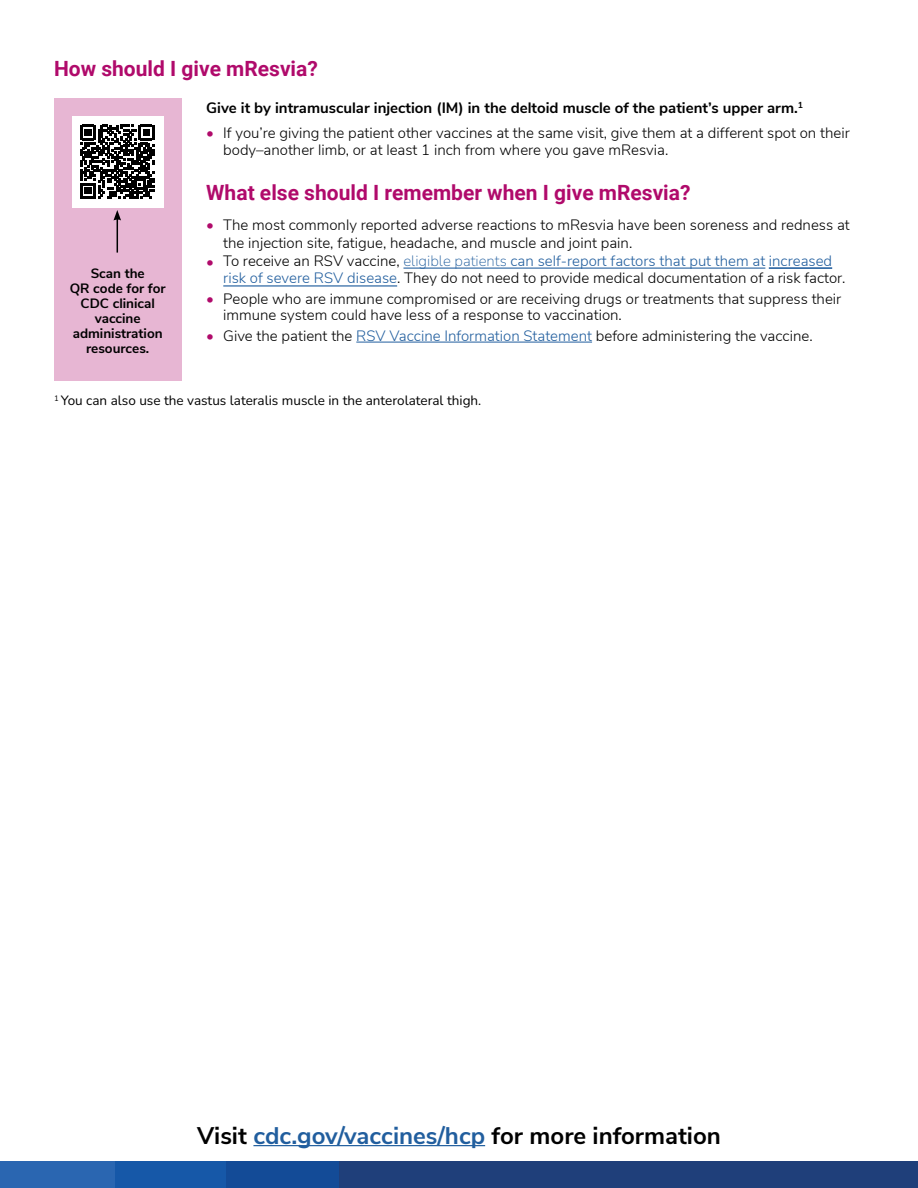
<style>
.page{position:relative;width:918px;height:1188px;background:#fff}
.page>*{position:absolute;margin:0;border:0;box-sizing:border-box;transform-origin:0 0}
.t1{font:700 24px "Nunito Sans";color:#000}
.H2_Subhead{font:700 21px "Roboto";color:#b00a6b}
.t2{font:300 15px/17.9px "Nunito Sans";color:#000}
.t3{font:700 15px "Nunito Sans";color:#000}
.t4{font:300 15px "Nunito Sans";color:#b00a6b}
.P_references{font:13.5px "Nunito";color:#000}
.t5{font:700 13.5px/15px "Nunito Sans";color:#000;text-align:center}
.s1{color:#b00a6b}
.s2{font-family:"Nunito";font-weight:200;color:#215e9e}
.s3{color:#215e9e}
</style>
<div class="page">
<div style="left:339px;top:1161px;width:579px;height:27px;background:#1f3f7a"></div>
<div style="left:226px;top:1161px;width:113px;height:27px;background:#134b97"></div>
<div style="left:112px;top:1161px;width:114px;height:27px;background:#1658a8"></div>
<div style="left:0;top:1161px;width:115px;height:27px;background:#2a66b1"></div>
<div style="left:54px;top:98px;width:127px;height:282px;background:#e7b6d3"></div>
<hr style="left:117px;top:218px;width:1px;height:35px;background:#000">
<svg style="left:113px;top:210px;width:8px;height:11px"></svg>
<div style="left:72px;top:116px;width:92px;height:92px;background:#fff"></div>
<svg style="left:80px;top:125px;width:74px;height:74px"></svg>
<hr style="left:356px;top:342px;width:236px;height:1px;background:#215e9e">
<hr style="left:253px;top:1145px;width:232px;height:1px;background:#215e9e">
<hr style="left:403px;top:268px;width:362px;height:1px;background:#215e9e">
<hr style="left:769px;top:268px;width:63px;height:1px;background:#215e9e">
<hr style="left:223px;top:286px;width:174px;height:1px;background:#215e9e">
<h2 class="H2_Subhead" style="left:54px;top:54px;width:265px">How should I give mResvia?</h2>
<p class="t3" style="left:206px;top:97px;width:598px">Give it by intramuscular injection (IM) in the deltoid muscle of the patient’s upper arm.<sup>1</sup></p>
<p class="t2" style="left:223px;top:124px;width:628px;line-height:16.5px;text-indent:-17px"><span class="s1">•</span> If you’re giving the patient other vaccines at the same visit, give them at a different spot on their body–another limb, or at least 1 inch from where you gave mResvia.</p>
<h2 class="H2_Subhead" style="left:206px;top:178px;width:486px">What else should I remember when I give mResvia?</h2>
<p class="t4" style="left:206px;top:214px;width:9px">•</p>
<p class="t4" style="left:206px;top:251px;width:9px">•</p>
<p class="t2" style="left:223px;top:215px;width:628px">The most commonly reported adverse reactions to mResvia have been soreness and redness at the injection site, fatigue, headache, and muscle and joint pain.<br>To receive an RSV vaccine, <span class="s2">eligible patients</span> <span class="s3">can self-report factors that put them at increased risk of severe RSV disease</span>. They do not need to provide medical documentation of a risk factor.</p>
<p class="t2" style="left:223px;top:290px;width:620px;line-height:16.5px;text-indent:-17px"><span class="s1">•</span> People who are immune compromised or are receiving drugs or treatments that suppress their immune system could have less of a response to vaccination.</p>
<p class="t2" style="left:206px;top:326px;width:608px"><span class="s1">•</span> Give the patient the <span class="s3">RSV Vaccine Information Statement</span> before administering the vaccine.</p>
<p class="t5" style="left:70px;top:265px;width:97px">Scan the<br>QR code for for<br>CDC clinical vaccine administration resources.</p>
<p class="P_references" style="left:54px;top:391px;width:429px"><sup>1</sup> You can also use the vastus lateralis muscle in the anterolateral thigh.</p>
<p class="t1" style="left:197px;top:1118px;width:525px">Visit <span class="s3">cdc.gov/vaccines/hcp</span> for more information</p>
</div>
